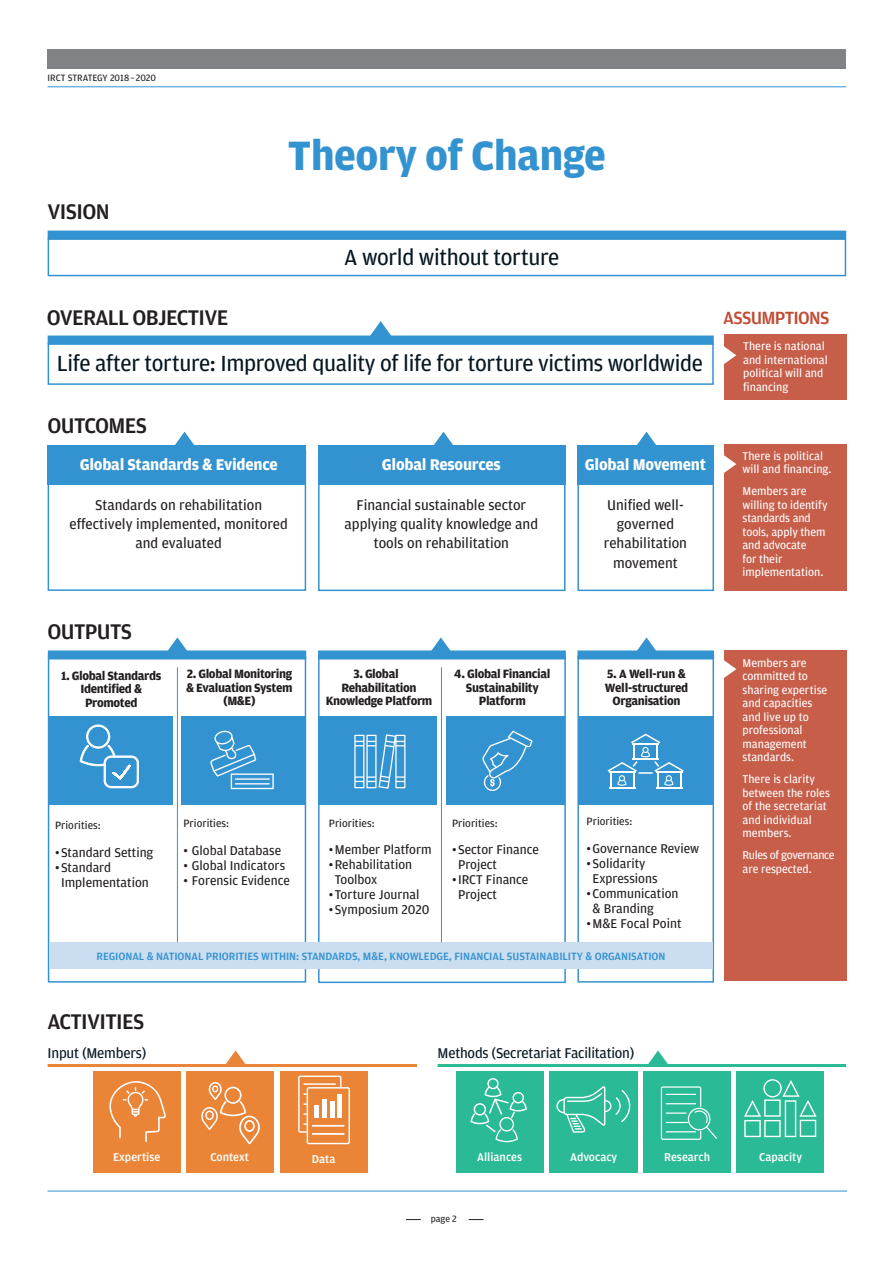
<style>
.page{position:relative;width:893px;height:1263px;background:#fff}
.page>*{position:absolute;margin:0;border:0;box-sizing:border-box;transform-origin:0 0}
.t1{font:700 43.5px "Amplitude";letter-spacing:-.015em;color:#3393d0}
.t2{font:23.25px "Amplitude";letter-spacing:-.015em;color:#071822}
.t3{font:500 22.5px "Amplitude";letter-spacing:-.03em;color:#231f20}
.t4{font:500 18.75px "Amplitude";letter-spacing:-.04em;color:#bf4d36}
.Body_Text{font:700 16.5px "Amplitude";letter-spacing:-.015em;color:#fff}
.Body_Text-2{font:15px/19.4px "Amplitude";color:#231f20;text-align:center}
.Body_Text-3{font:15px "Amplitude";letter-spacing:-.015em;color:#071822}
.t5{font:13.5px/15px "Amplitude";color:#231f20}
.Body_Text-4{font:700 12.75px/13.5px "Amplitude";letter-spacing:-.03em;color:#231f20;text-align:center}
.Body_Text-5{font:12px/13.5px "Amplitude";color:#fff}
.Body_Text-6{font:500 12px "Amplitude";color:#fff}
.Body_Text-7{font:12px/13.5px "Amplitude";letter-spacing:-.03em;color:#fff}
.Body_Text-8{font:500 11.25px "Amplitude";letter-spacing:-.005em;color:#3393d0}
.Body_Text-9{font:11.25px "Amplitude";letter-spacing:.005em;color:#231f20}
.t6{font:9.75px "Amplitude";color:#231f20}
</style>
<div class="page">
<div style="left:48px;top:49px;width:798px;height:20px;background:#808285"></div>
<hr style="left:48px;top:86px;width:798px;height:1px;background:#3393d0">
<hr style="left:48px;top:1191px;width:799px;height:1px;background:#3393d0">
<svg style="left:469px;top:1219px;width:15px;height:1px"></svg>
<svg style="left:406px;top:1219px;width:15px;height:1px"></svg>
<div style="left:577px;top:459px;width:137px;height:132px;border:2px solid #3393d0"></div>
<div style="left:49px;top:716px;width:124px;height:89px;background:#3393d0"></div>
<div style="left:736px;top:1071px;width:88px;height:102px;background:#2aba96"></div>
<div style="left:643px;top:1071px;width:88px;height:102px;background:#2aba96"></div>
<div style="left:549px;top:1071px;width:89px;height:102px;background:#2aba96"></div>
<div style="left:456px;top:1071px;width:88px;height:102px;background:#2aba96"></div>
<div style="left:93px;top:1071px;width:88px;height:102px;background:#ea8537"></div>
<div style="left:186px;top:1071px;width:88px;height:102px;background:#ea8537"></div>
<div style="left:280px;top:1071px;width:88px;height:102px;background:#ea8537"></div>
<hr style="left:48px;top:1064px;width:369px;height:3px;background:#ea8537">
<hr style="left:438px;top:1064px;width:408px;height:3px;background:#2aba96">
<svg style="left:109px;top:1081px;width:57px;height:61px"></svg>
<svg style="left:201px;top:1082px;width:59px;height:62px"></svg>
<svg style="left:470px;top:1078px;width:57px;height:64px"></svg>
<svg style="left:556px;top:1086px;width:74px;height:47px"></svg>
<svg style="left:744px;top:1079px;width:73px;height:58px"></svg>
<svg style="left:661px;top:1086px;width:56px;height:54px"></svg>
<svg style="left:298px;top:1075px;width:52px;height:69px"></svg>
<svg style="left:226px;top:1050px;width:20px;height:14px"></svg>
<svg style="left:648px;top:1050px;width:20px;height:14px"></svg>
<div style="left:48px;top:445px;width:258px;height:40px;background:#3393d0"></div>
<div style="left:318px;top:445px;width:248px;height:40px;background:#3393d0"></div>
<div style="left:577px;top:445px;width:137px;height:40px;background:#3393d0"></div>
<div style="left:318px;top:450px;width:247px;height:141px;border:2px solid #3393d0"></div>
<div style="left:48px;top:450px;width:258px;height:141px;border:2px solid #3393d0"></div>
<div style="left:724px;top:444px;width:122px;height:147px;background:#c65e4a"></div>
<svg style="left:175px;top:432px;width:19px;height:13px"></svg>
<svg style="left:434px;top:432px;width:19px;height:13px"></svg>
<svg style="left:637px;top:432px;width:19px;height:13px"></svg>
<svg style="left:724px;top:455px;width:12px;height:18px"></svg>
<div style="left:48px;top:231px;width:798px;height:9px;background:#3393d0"></div>
<div style="left:48px;top:238px;width:798px;height:38px;border:2px solid #3393d0"></div>
<div style="left:724px;top:334px;width:122px;height:65px;background:#c65e4a"></div>
<svg style="left:370px;top:321px;width:21px;height:14px"></svg>
<div style="left:48px;top:335px;width:666px;height:9px;background:#3393d0"></div>
<div style="left:48px;top:343px;width:666px;height:42px;border:2px solid #3393d0"></div>
<svg style="left:724px;top:346px;width:12px;height:18px"></svg>
<div style="left:577px;top:655px;width:137px;height:327px;border:2px solid #3393d0"></div>
<div style="left:318px;top:655px;width:248px;height:328px;border:2px solid #3393d0"></div>
<div style="left:48px;top:655px;width:258px;height:327px;border:2px solid #3393d0"></div>
<div style="left:49px;top:942px;width:663px;height:27px;background:#cbddf1"></div>
<div style="left:724px;top:650px;width:122px;height:331px;background:#c65e4a"></div>
<div style="left:182px;top:716px;width:123px;height:89px;background:#3393d0"></div>
<hr style="left:177px;top:667px;width:1px;height:275px;background:#3393d0">
<div style="left:318px;top:716px;width:119px;height:89px;background:#3393d0"></div>
<div style="left:446px;top:716px;width:118px;height:89px;background:#3393d0"></div>
<div style="left:318px;top:650px;width:248px;height:9px;background:#3393d0"></div>
<div style="left:578px;top:716px;width:135px;height:89px;background:#3393d0"></div>
<div style="left:577px;top:650px;width:137px;height:9px;background:#3393d0"></div>
<div style="left:48px;top:650px;width:258px;height:9px;background:#3393d0"></div>
<hr style="left:441px;top:667px;width:1px;height:275px;background:#3393d0">
<svg style="left:608px;top:734px;width:76px;height:54px"></svg>
<svg style="left:354px;top:734px;width:51px;height:55px"></svg>
<svg style="left:482px;top:730px;width:50px;height:61px"></svg>
<svg style="left:210px;top:731px;width:64px;height:58px"></svg>
<hr style="left:235px;top:778px;width:35px;height:2px;background:#fff">
<hr style="left:235px;top:783px;width:35px;height:1px;background:#fff">
<svg style="left:167px;top:637px;width:20px;height:14px"></svg>
<svg style="left:431px;top:637px;width:20px;height:14px"></svg>
<svg style="left:724px;top:660px;width:12px;height:18px"></svg>
<svg style="left:637px;top:637px;width:19px;height:14px"></svg>
<svg style="left:80px;top:725px;width:59px;height:63px"></svg>
<p class="t6" style="left:48px;top:71px;width:110px">IRCT STRATEGY 2018 – 2020</p>
<p class="t3" style="left:48px;top:198px;width:64px">VISION</p>
<p class="t1" style="left:288px;top:128px;width:319px">Theory of Change</p>
<p class="t2" style="left:344px;top:243px;width:216px">A world without torture</p>
<p class="t3" style="left:47px;top:304px;width:183px">OVERALL OBJECTIVE</p>
<p class="t4" style="left:723px;top:306px;width:108px">ASSUMPTIONS</p>
<p class="t2" style="left:57px;top:349px;width:648px">Life after torture: Improved quality of life for torture victims worldwide</p>
<p class="t3" style="left:48px;top:411px;width:101px">OUTCOMES</p>
<p class="Body_Text" style="left:80px;top:454px;width:199px">Global Standards &amp; Evidence</p>
<p class="Body_Text-2" style="left:69px;top:494px;width:220px">Standards on rehabilitation effectively implemented, monitored and evaluated</p>
<p class="t3" style="left:48px;top:618px;width:86px">OUTPUTS</p>
<p class="Body_Text-4" style="left:61px;top:668px;width:102px">1. Global Standards<br>Identified &amp;<br>Promoted</p>
<p class="Body_Text-4" style="left:186px;top:667px;width:108px">2. Global Monitoring &amp; Evaluation System (M&amp;E)</p>
<p class="Body_Text" style="left:382px;top:454px;width:120px">Global Resources</p>
<p class="Body_Text-2" style="left:345px;top:494px;width:195px">Financial sustainable sector applying quality knowledge and tools on rehabilitation</p>
<p class="Body_Text" style="left:585px;top:454px;width:123px">Global Movement</p>
<p class="Body_Text-2" style="left:604px;top:494px;width:85px">Unified well&shy;governed rehabilitation movement</p>
<p class="Body_Text-4" style="left:326px;top:667px;width:108px">3. Global<br>Rehabilitation<br>Knowledge Platform</p>
<p class="Body_Text-4" style="left:454px;top:667px;width:98px">4. Global Financial<br>Sustainability<br>Platform</p>
<p class="Body_Text-4" style="left:605px;top:667px;width:85px">5. A Well-run &amp;<br>Well-structured<br>Organisation</p>
<p class="Body_Text-9" style="left:55px;top:818px;width:47px">Priorities:</p>
<p class="t5" style="left:55px;top:844px;width:100px">•Standard Setting</p>
<p class="t5" style="left:61px;top:859px;width:89px;text-indent:-6px">•Standard<br>Implementation</p>
<p class="Body_Text-9" style="left:183px;top:816px;width:47px">Priorities:</p>
<p class="t5" style="left:183px;top:843px;width:99px">• Global Database</p>
<p class="t5" style="left:183px;top:858px;width:103px">• Global Indicators</p>
<p class="t5" style="left:183px;top:873px;width:108px">• Forensic Evidence</p>
<p class="Body_Text-9" style="left:329px;top:816px;width:47px">Priorities:</p>
<p class="t5" style="left:329px;top:842px;width:104px">•Member Platform</p>
<p class="t5" style="left:335px;top:857px;width:79px;text-indent:-6px">•Rehabilitation<br>Toolbox</p>
<p class="t5" style="left:329px;top:887px;width:92px">•Torture Journal</p>
<p class="t5" style="left:329px;top:902px;width:102px">•Symposium 2020</p>
<p class="Body_Text-9" style="left:452px;top:816px;width:47px">Priorities:</p>
<p class="t5" style="left:458px;top:842px;width:83px;text-indent:-6px">•Sector Finance<br>Project</p>
<p class="t5" style="left:458px;top:872px;width:72px;text-indent:-6px">•IRCT Finance<br>Project</p>
<p class="Body_Text-9" style="left:586px;top:814px;width:47px">Priorities:</p>
<p class="t5" style="left:586px;top:840px;width:114px">•Governance Review</p>
<p class="t5" style="left:592px;top:855px;width:67px;text-indent:-6px">•Solidarity<br>Expressions</p>
<p class="t5" style="left:592px;top:885px;width:87px;text-indent:-6px">•Communication &amp; Branding</p>
<p class="t5" style="left:586px;top:915px;width:96px">•M&amp;E Focal Point</p>
<p class="Body_Text-8" style="left:97px;top:949px;width:570px">REGIONAL &amp; NATIONAL PRIORITIES WITHIN: STANDARDS, M&amp;E, KNOWLEDGE, FINANCIAL SUSTAINABILITY &amp; ORGANISATION</p>
<p class="t3" style="left:48px;top:1007px;width:98px">ACTIVITIES</p>
<p class="Body_Text-3" style="left:48px;top:1043px;width:100px">Input (Members)</p>
<p class="Body_Text-3" style="left:438px;top:1043px;width:198px">Methods (Secretariat Facilitation)</p>
<p class="Body_Text-5" style="left:743px;top:339px;width:86px">There is national and international political will and financing</p>
<p class="Body_Text-5" style="left:742px;top:449px;width:90px">There is political will and financing.</p>
<p class="Body_Text-5" style="left:742px;top:484px;width:87px">Members are willing to identify standards and tools, apply them and advocate<br>for their implementation.</p>
<p class="Body_Text-5" style="left:742px;top:655px;width:86px">Members are committed to sharing expertise and capacities and live up to professional management standards.</p>
<p class="Body_Text-5" style="left:742px;top:772px;width:89px">There is clarity between the roles of the secretariat and individual members.</p>
<p class="Body_Text-7" style="left:742px;top:848px;width:94px">Rules of governance are respected.</p>
<p class="Body_Text-6" style="left:113px;top:1150px;width:49px">Expertise</p>
<p class="Body_Text-6" style="left:210px;top:1150px;width:40px">Context</p>
<p class="Body_Text-6" style="left:312px;top:1152px;width:25px">Data</p>
<p class="Body_Text-6" style="left:477px;top:1150px;width:47px">Alliances</p>
<p class="Body_Text-6" style="left:570px;top:1150px;width:49px">Advocacy</p>
<p class="Body_Text-6" style="left:664px;top:1150px;width:47px">Research</p>
<p class="Body_Text-6" style="left:759px;top:1150px;width:45px">Capacity</p>
<p class="t6" style="left:431px;top:1213px;width:28px">page 2</p>
</div>
